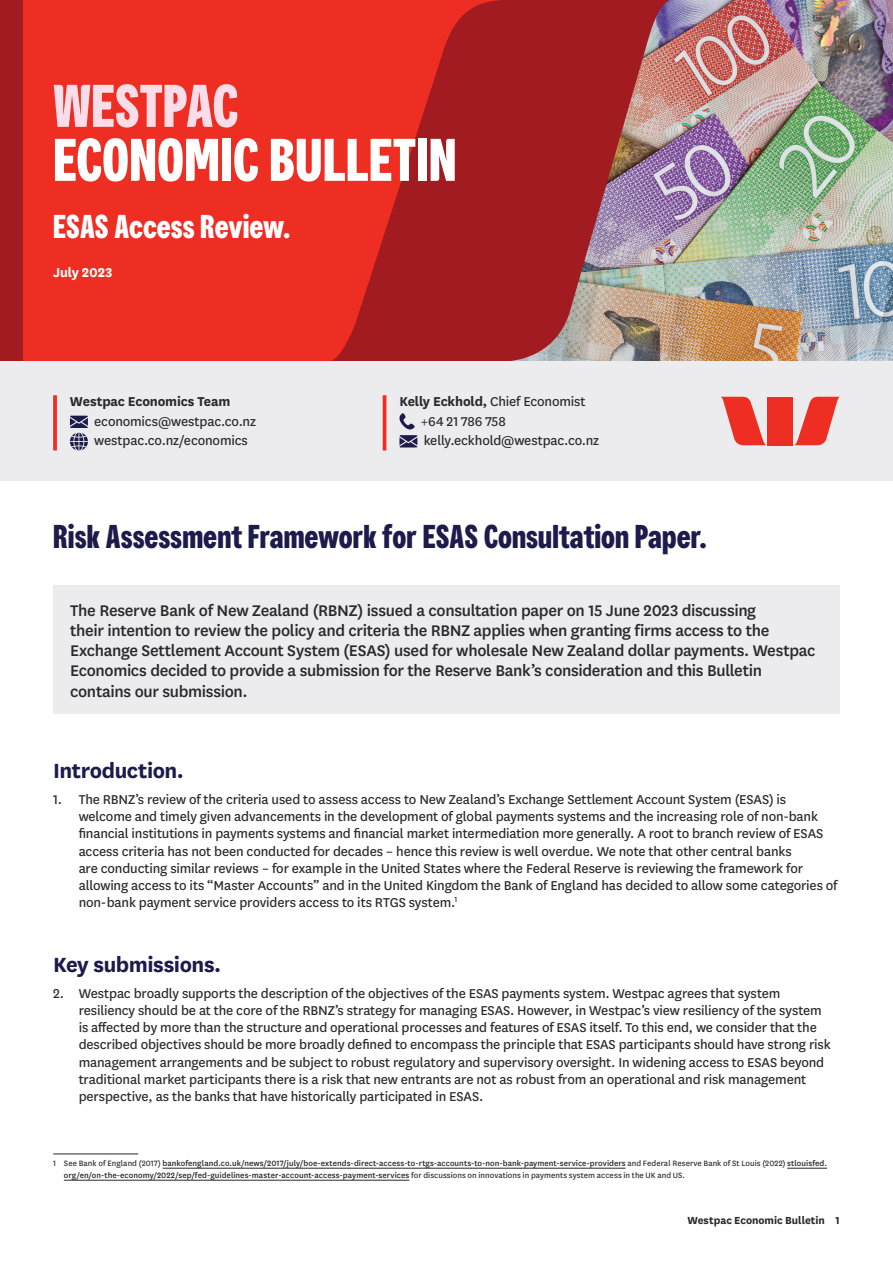
<style>
.page{position:relative;width:893px;height:1263px;background:#fff}
.page>*{position:absolute;margin:0;border:0;box-sizing:border-box;transform-origin:0 0}
.t1{font:700 60px "Westpac";color:#fff}
.t2{font:700 60px "Westpac";letter-spacing:-.005em;color:#fbdde9}
.t3{font:700 33px "Westpac";color:#1c1b4c}
.t4{font:700 33px "Westpac";letter-spacing:-.005em;color:#fff}
.t5{font:700 24px "National LF";letter-spacing:-.02em;color:#1c1b4c}
.t6{font:500 18px/20.2px "National LF";letter-spacing:-.02em;color:#2b292a}
.t7{font:15px/17.2px "National LF";letter-spacing:-.01em;color:#2b292a}
.t8{font:700 15px "National LF";letter-spacing:-.01em;color:#2b292a}
.t9{font:700 15px "National LF";letter-spacing:-.01em;color:#fff}
.t10{font:700 12px "National LF";letter-spacing:-.005em;color:#2b292a}
.t11{font:500 9px/12px "National LF";letter-spacing:.005em;color:#2b292a}
.s1{font-weight:700}
.s2{font-weight:400}
</style>
<div class="page">
<img style="left:670px;top:0;width:223px;height:361px">
<div style="left:53px;top:585px;width:787px;height:129px;background:#ececee"></div>
<hr style="left:53px;top:1153px;width:85px;height:1px;background:#2b292a">
<hr style="left:163px;top:1168px;width:463px;height:1px;background:#2b292a">
<hr style="left:787px;top:1168px;width:40px;height:1px;background:#2b292a">
<hr style="left:64px;top:1180px;width:345px;height:1px;background:#2b292a">
<div style="left:22px;top:0;width:308px;height:361px;background:#ee2e22"></div>
<svg style="left:330px;top:0;width:340px;height:361px;background:#b43535"></svg>
<div style="left:0;top:0;width:22px;height:361px;background:#a21b20"></div>
<div style="left:0;top:361px;width:893px;height:119px;background:#ececee"></div>
<svg style="left:721px;top:397px;width:45px;height:48px"></svg>
<svg style="left:795px;top:397px;width:45px;height:48px"></svg>
<div style="left:768px;top:397px;width:25px;height:48px;background:#ee2e22"></div>
<svg style="left:53px;top:395px;width:4px;height:55px"></svg>
<svg style="left:70px;top:416px;width:18px;height:34px"></svg>
<hr style="left:383px;top:395px;width:3px;height:55px;background:#ee2e22">
<svg style="left:399px;top:413px;width:16px;height:16px"></svg>
<svg style="left:399px;top:435px;width:18px;height:12px"></svg>
<h1 class="t2" style="left:53px;top:70px;width:187px">WESTPAC</h1>
<h1 class="t1" style="left:53px;top:124px;width:405px">ECONOMIC BULLETIN</h1>
<h2 class="t4" style="left:53px;top:207px;width:239px">ESAS Access Review.</h2>
<p class="t9" style="left:53px;top:261px;width:61px">July 2023</p>
<p class="t8" style="left:70px;top:391px;width:162px">Westpac Economics Team</p>
<p class="t7" style="left:94px;top:411px;width:163px;line-height:19.5px">economics@westpac.co.nz westpac.co.nz/economics</p>
<p class="t7" style="left:421px;top:391px;width:180px;line-height:19.5px;text-indent:-21px"><span class="s1">Kelly Eckhold,</span> Chief Economist +64 21 786 758 kelly.eckhold@westpac.co.nz</p>
<h2 class="t3" style="left:53px;top:517px;width:656px">Risk Assessment Framework for ESAS Consultation Paper.</h2>
<p class="t6" style="left:70px;top:599px;width:747px">The Reserve Bank of New Zealand (RBNZ) issued a consultation paper on 15 June 2023 discussing<br>their intention to review the policy and criteria the RBNZ applies when granting firms access to the Exchange Settlement Account System (ESAS) used for wholesale New Zealand dollar payments. Westpac Economics decided to provide a submission for the Reserve Bank’s consideration and this Bulletin contains our submission.</p>
<h3 class="t5" style="left:53px;top:754px;width:132px">Introduction.</h3>
<p class="t7" style="left:79px;top:790px;width:760px;text-indent:-26px">1. The RBNZ’s review of the criteria used to assess access to New Zealand’s Exchange Settlement Account System (ESAS) is welcome and timely given advancements in the development of global payments systems and the increasing role of non-bank financial institutions in payments systems and financial market intermediation more generally. A root to branch review of ESAS access criteria has not been conducted for decades – hence this review is well overdue. We note that other central banks<br>are conducting similar reviews – for example in the United States where the Federal Reserve is reviewing the framework for allowing access to its “Master Accounts” and in the United Kingdom the Bank of England has decided to allow some categories of non- bank payment service providers access to its RTGS system.<sup>1</sup></p>
<h3 class="t5" style="left:53px;top:948px;width:170px">Key submissions.</h3>
<p class="t7" style="left:79px;top:984px;width:754px;text-indent:-26px">2. Westpac broadly supports the description of the objectives of the ESAS payments system. Westpac agrees that system resiliency should be at the core of the RBNZ’s strategy for managing ESAS. However, in Westpac’s view resiliency of the system is affected by more than the structure and operational processes and features of ESAS itself. To this end, we consider that the described objectives should be more broadly defined to encompass the principle that ESAS participants should have strong risk management arrangements and be subject to robust regulatory and supervisory oversight. In widening access to ESAS beyond traditional market participants there is a risk that new entrants are not as robust from an operational and risk management perspective, as the banks that have historically participated in ESAS.</p>
<p class="t11" style="left:64px;top:1157px;width:765px;text-indent:-11px"><span class="s2">1 See Bank of England (2017)</span> bankofengland.co.uk/news/2017/july/boe-extends-direct-access-to-rtgs-accounts-to-non-bank-payment-service-providers <span class="s2">and Federal Reserve Bank of St Louis (2022)</span> stlouisfed. org/en/on-the-economy/2022/sep/fed-guidelines-master-account-access-payment-services <span class="s2">for discussions on innovations in payments system access in the UK and US.</span></p>
<p class="t10" style="left:687px;top:1212px;width:154px">Westpac Economic Bulletin 1</p>
</div>
